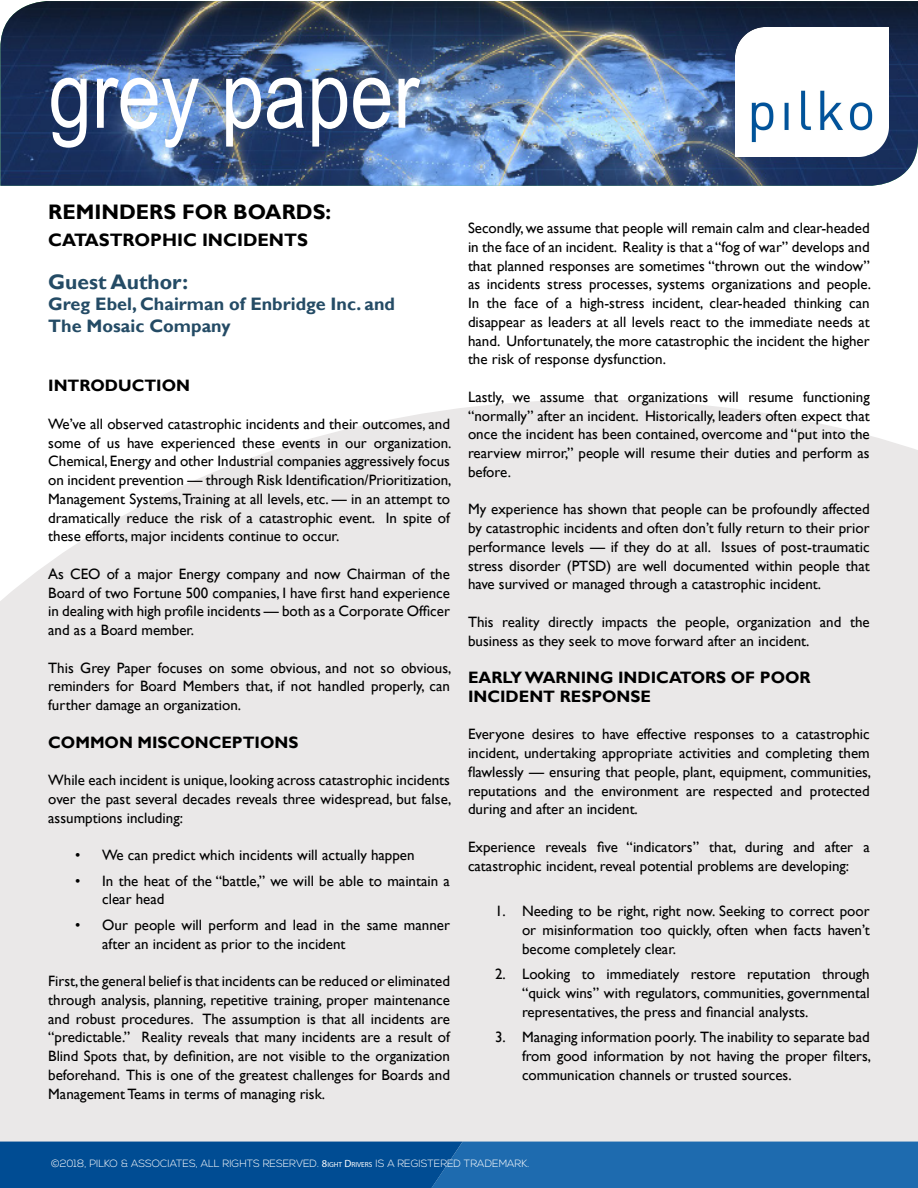
<style>
.page{position:relative;width:918px;height:1188px;background:#fff}
.page>*{position:absolute;margin:0;border:0;box-sizing:border-box;transform-origin:0 0}
.t1{font:94.5px "Arial Narrow";color:#fff}
.t2{font:700 21px "Gill Sans";color:#000}
.t3{font:700 21px "Gill Sans";color:#244b65}
.t4{font:700 18px/21.6px "Gill Sans";color:#244b65}
.t5{font:700 18px "Gill Sans";color:#000}
.t6{font:700 16.5px/18.8px "Gill Sans";color:#000}
.t7{font:15px/18.8px "Gill Sans";color:#000;text-align:justify}
.t8{font:300 10.5px "Nexa";color:#fff}
.s1{font-family:"Myriad Pro";font-weight:400}
.s2{font-family:"Myriad Pro";font-weight:400;font-size:7.35px}
</style>
<div class="page">
<div style="left:0;top:400px;width:918px;height:742px;background:#eae8e8"></div>
<svg style="left:0;top:1142px;width:918px;height:46px;background:#0f5ba1"></svg>
<img style="left:0;top:1px;width:918px;height:185px">
<img style="left:736px;top:28px;width:153px;height:129px">
<h1 class="t1" style="left:49px;top:25px;width:372px">grey paper</h1>
<h2 class="t2" style="left:48px;top:199px;width:284px">REMINDERS FOR BOARDS:</h2>
<p class="t5" style="left:48px;top:229px;width:261px">CATASTROPHIC INCIDENTS</p>
<h2 class="t3" style="left:48px;top:269px;width:141px">Guest Author:</h2>
<p class="t4" style="left:48px;top:294px;width:348px">Greg Ebel, Chairman of Enbridge Inc. and<br>The Mosaic Company</p>
<p class="t6" style="left:48px;top:377px;width:143px">INTRODUCTION</p>
<p class="t7" style="left:48px;top:415px;width:405px">We’ve all observed catastrophic incidents and their outcomes, and some of us have experienced these events in our organization.<br>Chemical, Energy and other Industrial companies aggressively focus on incident prevention — through Risk Identification/Prioritization, Management Systems, Training at all levels, etc. — in an attempt to dramatically reduce the risk of a catastrophic event. In spite of these efforts, major incidents continue to occur.</p>
<p class="t7" style="left:48px;top:565px;width:403px">As CEO of a major Energy company and now Chairman of the Board of two Fortune 500 companies, I have first hand experience in dealing with high profile incidents — both as a Corporate Officer and as a Board member.</p>
<p class="t7" style="left:48px;top:658px;width:405px">This Grey Paper focuses on some obvious, and not so obvious, reminders for Board Members that, if not handled properly, can further damage an organization.</p>
<p class="t6" style="left:48px;top:733px;width:252px">COMMON MISCONCEPTIONS</p>
<p class="t7" style="left:48px;top:771px;width:405px">While each incident is unique, looking across catastrophic incidents over the past several decades reveals three widespread, but false, assumptions including:</p>
<p class="t7" style="left:75px;top:846px;width:341px">• We can predict which incidents will actually happen</p>
<p class="t7" style="left:102px;top:871px;width:349px;text-indent:-27px">• In the heat of the “battle,” we will be able to maintain a clear head</p>
<p class="t7" style="left:102px;top:916px;width:349px;text-indent:-27px">• Our people will perform and lead in the same manner after an incident as prior to the incident</p>
<p class="t7" style="left:48px;top:972px;width:403px">First, the general belief is that incidents can be reduced or eliminated through analysis, planning, repetitive training, proper maintenance and robust procedures. The assumption is that all incidents are “predictable.” Reality reveals that many incidents are a result of Blind Spots that, by definition, are not visible to the organization beforehand. This is one of the greatest challenges for Boards and Management Teams in terms of managing risk.</p>
<p class="t7" style="left:468px;top:219px;width:405px">Secondly, we assume that people will remain calm and clear-headed in the face of an incident. Reality is that a “fog of war” develops and that planned responses are sometimes “thrown out the window” as incidents stress processes, systems organizations and people.<br>In the face of a high-stress incident, clear-headed thinking can disappear as leaders at all levels react to the immediate needs at hand. Unfortunately, the more catastrophic the incident the higher the risk of response dysfunction.</p>
<p class="t7" style="left:468px;top:388px;width:403px">Lastly, we assume that organizations will resume functioning “normally” after an incident. Historically, leaders often expect that once the incident has been contained, overcome and “put into the rearview mirror,” people will resume their duties and perform as before.</p>
<p class="t7" style="left:468px;top:500px;width:403px">My experience has shown that people can be profoundly affected by catastrophic incidents and often don’t fully return to their prior performance levels — if they do at all. Issues of post-traumatic stress disorder (PTSD) are well documented within people that have survived or managed through a catastrophic incident.</p>
<p class="t7" style="left:468px;top:613px;width:403px">This reality directly impacts the people, organization and the business as they seek to move forward after an incident.</p>
<p class="t6" style="left:468px;top:669px;width:344px">EARLY WARNING INDICATORS OF POOR<br>INCIDENT RESPONSE</p>
<p class="t7" style="left:468px;top:725px;width:405px">Everyone desires to have effective responses to a catastrophic incident, undertaking appropriate activities and completing them flawlessly — ensuring that people, plant, equipment, communities, reputations and the environment are respected and protected during and after an incident.</p>
<p class="t7" style="left:468px;top:838px;width:403px">Experience reveals five “indicators” that, during and after a catastrophic incident, reveal potential problems are developing:</p>
<p class="t7" style="left:522px;top:902px;width:349px;text-indent:-27px">1. Needing to be right, right now. Seeking to correct poor or misinformation too quickly, often when facts haven’t become completely clear.</p>
<p class="t7" style="left:522px;top:965px;width:349px;text-indent:-27px">2. Looking to immediately restore reputation through “quick wins” with regulators, communities, governmental representatives, the press and financial analysts.</p>
<p class="t7" style="left:522px;top:1028px;width:351px;text-indent:-27px">3. Managing information poorly. The inability to separate bad from good information by not having the proper filters, communication channels or trusted sources.</p>
<p class="t8" style="left:51px;top:1157px;width:480px">©2018, PILKO &amp; ASSOCIATES, ALL RIGHTS RESERVED. <span class="s1">8</span><span class="s2">IGHT</span> <span class="s1">D</span><span class="s2">RIVERS</span> IS A REGISTERED TRADEMARK.</p>
</div>
